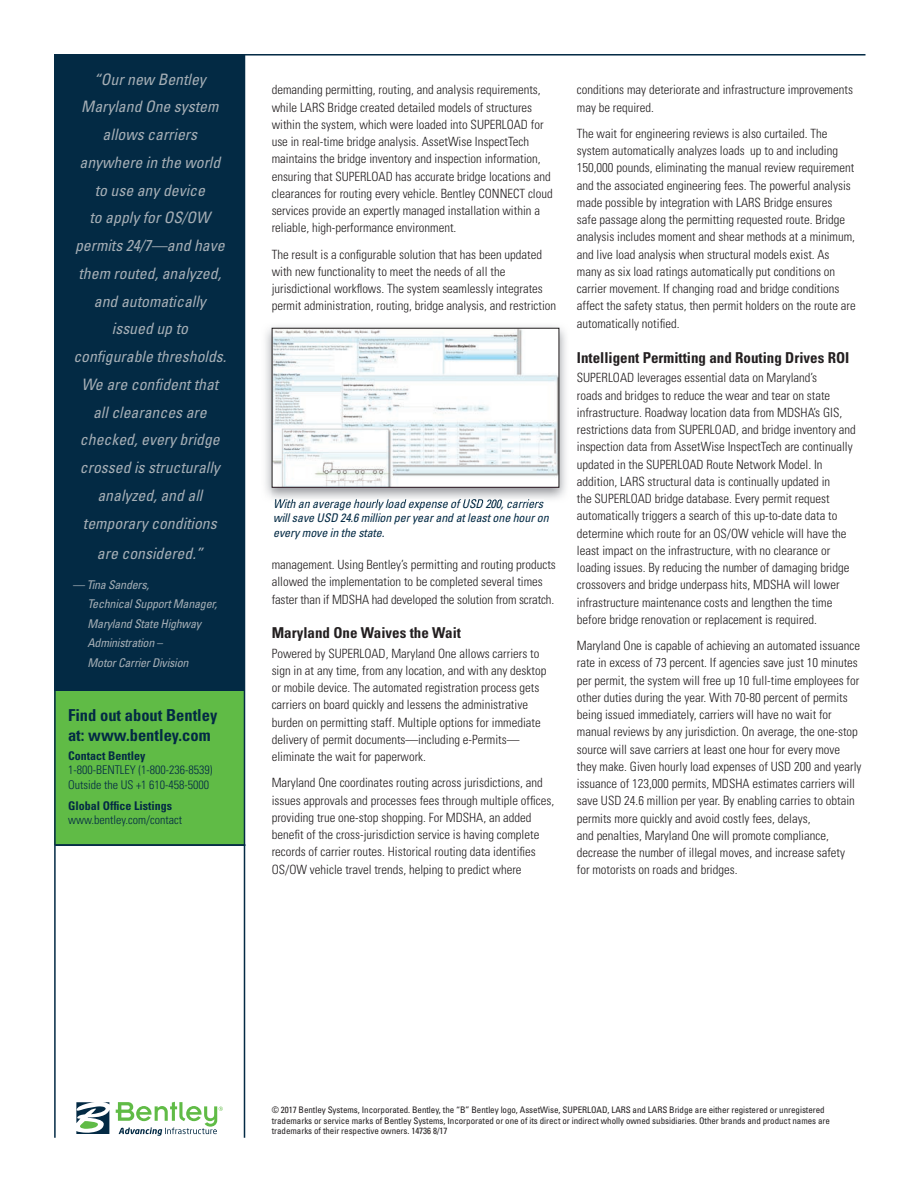
<style>
.page{position:relative;width:918px;height:1188px;background:#fff}
.page>*{position:absolute;margin:0;border:0;box-sizing:border-box;transform-origin:0 0}
.t1{font:700 condensed 16.5px/19.8px "Univers";color:#032a44}
.t2{font:italic condensed 15.75px/27.8px "Univers";color:#a6afb6;text-align:center}
.t3{font:700 condensed 15px "Univers";color:#231f20}
.t4{font:300 condensed 12.75px/17.2px "Univers";color:#231f20}
.t5{font:italic condensed 12px/14.4px "Univers";letter-spacing:-.01em;color:#032a44}
.t6{font:italic condensed 12px/19.5px "Univers";letter-spacing:-.02em;color:#a6afb6}
.t7{font:300 condensed 12px/14.4px "Univers";color:#032a44}
.t8{font:700 condensed 12px "Univers";color:#032a44}
.t9{font:condensed 9px/10.8px "Univers";letter-spacing:-.005em;color:#231f20}
</style>
<div class="page">
<svg style="left:76px;top:1102px;width:33px;height:32px"></svg>
<svg style="left:116px;top:1102px;width:107px;height:34px"></svg>
<div style="left:55px;top:123px;width:190px;height:721px;background:#60bb46"></div>
<div style="left:55px;top:54px;width:190px;height:636px;background:#032a44"></div>
<hr style="left:55px;top:844px;width:190px;height:2px;background:#032a44">
<hr style="left:244px;top:54px;width:1px;height:1084px;background:#032a44">
<hr style="left:54px;top:54px;width:2px;height:1084px;background:#032a44">
<hr style="left:57px;top:54px;width:809px;height:2px;background:#032a44">
<img style="left:265px;top:326px;width:301px;height:173px">
<img style="left:275px;top:499px;width:268px;height:3px">
<svg style="left:271px;top:327px;width:289px;height:161px"></svg>
<p class="t2" style="left:73px;top:65px;width:155px">“Our new Bentley<br>Maryland One system allows carriers anywhere in the world to use any device<br>to apply for OS/OW permits 24/7—and have them routed, analyzed, and automatically issued up to configurable thresholds.<br>We are confident that all clearances are checked, every bridge crossed is structurally analyzed, and all temporary conditions</p>
<p class="t2" style="left:97px;top:539px;width:107px">are considered.”</p>
<p class="t6" style="left:88px;top:574px;width:131px;text-indent:-15px">— Tina Sanders,<br>Technical Support Manager,<br>Maryland State Highway<br>Administration –<br>Motor Carrier Division</p>
<p class="t1" style="left:68px;top:705px;width:151px">Find out about Bentley at: www.bentley.com</p>
<p class="t8" style="left:68px;top:748px;width:79px">Contact Bentley</p>
<p class="t7" style="left:68px;top:763px;width:146px">1-800-BENTLEY (1-800-236-8539)<br>Outside the US +1 610-458-5000</p>
<p class="t8" style="left:68px;top:798px;width:105px">Global Office Listings</p>
<p class="t7" style="left:68px;top:813px;width:116px">www.bentley.com/contact</p>
<p class="t4" style="left:272px;top:81px;width:283px">demanding permitting, routing, and analysis requirements, while LARS Bridge created detailed models of structures within the system, which were loaded into SUPERLOAD for use in real-time bridge analysis. AssetWise InspectTech maintains the bridge inventory and inspection information, ensuring that SUPERLOAD has accurate bridge locations and clearances for routing every vehicle. Bentley CONNECT cloud services provide an expertly managed installation within a reliable, high-performance environment.</p>
<p class="t4" style="left:272px;top:245px;width:286px">The result is a configurable solution that has been updated with new functionality to meet the needs of all the jurisdictional workflows. The system seamlessly integrates permit administration, routing, bridge analysis, and restriction</p>
<p class="t5" style="left:273px;top:496px;width:277px">With an average hourly load expense of USD 200, carriers will save USD 24.6 million per year and at least one hour on every move in the state.</p>
<p class="t4" style="left:272px;top:556px;width:286px">management. Using Bentley’s permitting and routing products allowed the implementation to be completed several times faster than if MDSHA had developed the solution from scratch.</p>
<p class="t3" style="left:272px;top:624px;width:191px">Maryland One Waives the Wait</p>
<p class="t4" style="left:272px;top:644px;width:276px">Powered by SUPERLOAD, Maryland One allows carriers to sign in at any time, from any location, and with any desktop or mobile device. The automated registration process gets carriers on board quickly and lessens the administrative burden on permitting staff. Multiple options for immediate delivery of permit documents—including e-Permits— eliminate the wait for paperwork.</p>
<p class="t4" style="left:272px;top:774px;width:284px">Maryland One coordinates routing across jurisdictions, and issues approvals and processes fees through multiple offices, providing true one-stop shopping. For MDSHA, an added benefit of the cross-jurisdiction service is having complete records of carrier routes. Historical routing data identifies OS/OW vehicle travel trends, helping to predict where</p>
<p class="t4" style="left:577px;top:81px;width:278px">conditions may deteriorate and infrastructure improvements may be required.</p>
<p class="t4" style="left:577px;top:125px;width:280px">The wait for engineering reviews is also curtailed. The system automatically analyzes loads up to and including 150,000 pounds, eliminating the manual review requirement and the associated engineering fees. The powerful analysis made possible by integration with LARS Bridge ensures<br>safe passage along the permitting requested route. Bridge analysis includes moment and shear methods at a minimum, and live load analysis when structural models exist. As many as six load ratings automatically put conditions on carrier movement. If changing road and bridge conditions affect the safety status, then permit holders on the route are automatically notified.</p>
<p class="t3" style="left:577px;top:348px;width:274px">Intelligent Permitting and Routing Drives ROI</p>
<p class="t4" style="left:577px;top:369px;width:280px">SUPERLOAD leverages essential data on Maryland’s<br>roads and bridges to reduce the wear and tear on state infrastructure. Roadway location data from MDSHA’s GIS, restrictions data from SUPERLOAD, and bridge inventory and inspection data from AssetWise InspectTech are continually updated in the SUPERLOAD Route Network Model. In addition, LARS structural data is continually updated in<br>the SUPERLOAD bridge database. Every permit request automatically triggers a search of this up-to-date data to determine which route for an OS/OW vehicle will have the least impact on the infrastructure, with no clearance or loading issues. By reducing the number of damaging bridge crossovers and bridge underpass hits, MDSHA will lower infrastructure maintenance costs and lengthen the time before bridge renovation or replacement is required.</p>
<p class="t4" style="left:577px;top:637px;width:286px">Maryland One is capable of achieving an automated issuance rate in excess of 73 percent. If agencies save just 10 minutes per permit, the system will free up 10 full-time employees for other duties during the year. With 70-80 percent of permits being issued immediately, carriers will have no wait for manual reviews by any jurisdiction. On average, the one-stop source will save carriers at least one hour for every move they make. Given hourly load expenses of USD 200 and yearly issuance of 123,000 permits, MDSHA estimates carriers will save USD 24.6 million per year. By enabling carries to obtain permits more quickly and avoid costly fees, delays,<br>and penalties, Maryland One will promote compliance, decrease the number of illegal moves, and increase safety<br>for motorists on roads and bridges.</p>
<p class="t9" style="left:272px;top:1104px;width:560px">© 2017 Bentley Systems, Incorporated. Bentley, the “B” Bentley logo, AssetWise, SUPERLOAD, LARS and LARS Bridge are either registered or unregistered trademarks or service marks of Bentley Systems, Incorporated or one of its direct or indirect wholly owned subsidiaries. Other brands and product names are trademarks of their respective owners. 14736 8/17</p>
</div>
